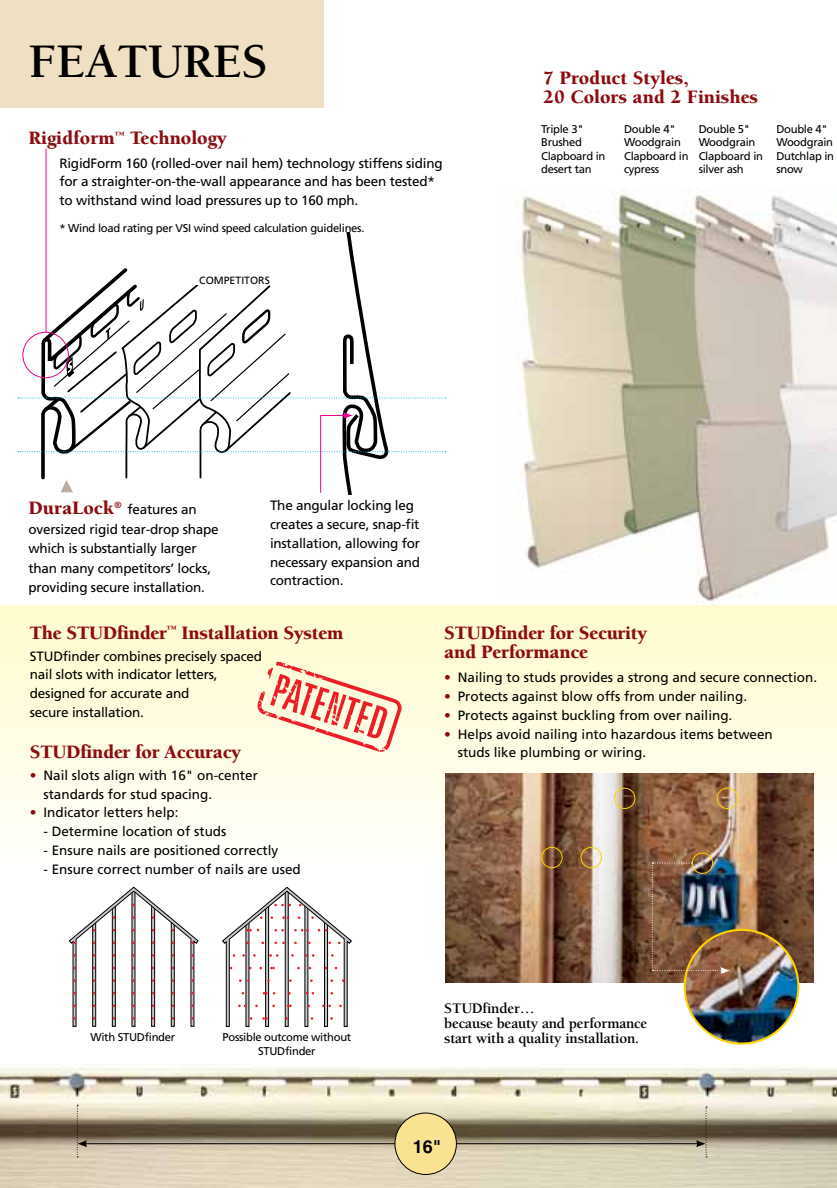
<style>
.page{position:relative;width:837px;height:1188px;background:#fff}
.page>*{position:absolute;margin:0;border:0;box-sizing:border-box;transform-origin:0 0}
.t1{font:700 49.5px "Berkeley";letter-spacing:-.015em;color:#000}
.t2{font:900 19.5px/19.5px "Berkeley";letter-spacing:-.015em;color:#8d0c0f}
.t3{font:700 18px "Helvetica";color:#000}
.t4{font:700 15px/15px "Berkeley";letter-spacing:-.015em;color:#000}
.t5{font:13.5px/18.8px "Frutiger";letter-spacing:-.015em;color:#000}
.t6{font:11.25px/13.5px "Frutiger";letter-spacing:-.025em;color:#000}
.t7{font:10.5px "Frutiger";color:#000}
.s1{font-weight:700;color:#8d0c0f}
</style>
<div class="page">
<img style="left:516px;top:188px;width:321px;height:417px">
<div style="left:0;top:605px;width:837px;height:262px;background:linear-gradient(to bottom,#fffbcb,#fffffc)"></div>
<svg style="left:18px;top:232px;width:428px;height:263px"></svg>
<hr style="left:320px;top:415px;width:1px;height:78px;background:#ec008c">
<div style="left:0;top:0;width:324px;height:108px;background:#f0e0c3"></div>
<hr style="left:46px;top:148px;width:1px;height:185px;background:#ec008c">
<div style="left:23px;top:332px;width:46px;height:46px;border:1px solid #ec008c;border-radius:50%"></div>
<div style="left:183px;top:262px;width:103px;height:22px;background:#fff"></div>
<svg style="left:69px;top:887px;width:130px;height:140px"></svg>
<svg style="left:222px;top:886px;width:130px;height:141px"></svg>
<img style="left:446px;top:773px;width:368px;height:210px">
<img style="left:685px;top:930px;width:113px;height:114px;border-radius:57px">
<div style="left:684px;top:929px;width:115px;height:116px;border:2px solid #ffd200;border-radius:50%"></div>
<div style="left:541px;top:847px;width:22px;height:21px;border:1px solid #ffd200;border-radius:50%"></div>
<div style="left:581px;top:847px;width:21px;height:21px;border:1px solid #ffd200;border-radius:50%"></div>
<div style="left:614px;top:788px;width:21px;height:21px;border:1px solid #ffd200;border-radius:50%"></div>
<div style="left:717px;top:788px;width:21px;height:21px;border:1px solid #ffd200;border-radius:50%"></div>
<div style="left:692px;top:853px;width:21px;height:21px;border:1px solid #ffd200;border-radius:50%"></div>
<img style="left:652px;top:863px;width:78px;height:111px">
<img style="left:0;top:1067px;width:837px;height:121px">
<hr style="left:85px;top:1143px;width:613px;height:1px;background:#000">
<svg style="left:77px;top:1105px;width:10px;height:53px"></svg>
<svg style="left:696px;top:1107px;width:11px;height:51px"></svg>
<div style="left:395px;top:1113px;width:61px;height:61px;background:#f9e393;border-radius:50%"></div>
<div style="left:395px;top:1113px;width:62px;height:62px;border:1px solid #000;border-radius:50%"></div>
<svg style="left:256px;top:662px;width:147px;height:90px;background:#fbccb5"></svg>
<h1 class="t1" style="left:28px;top:35px;width:241px">FEATURES</h1>
<h2 class="t2" style="left:28px;top:129px;width:200px">Rigidform<sup>™</sup> Technology</h2>
<p class="t5" style="left:59px;top:153px;width:385px">RigidForm 160 (rolled-over nail hem) technology stiffens siding for a straighter-on-the-wall appearance and has been tested* to withstand wind load pressures up to 160 mph.</p>
<p class="t6" style="left:59px;top:221px;width:307px">* Wind load rating per VSI wind speed calculation guidelines.</p>
<p class="t7" style="left:199px;top:274px;width:72px">COMPETITORS</p>
<p class="t5" style="left:28px;top:500px;width:192px;line-height:19.5px;text-indent:99px">features an oversized rigid tear-drop shape which is substantially larger than many competitors’ locks, providing secure installation.</p>
<p class="t5" style="left:270px;top:496px;width:152px">The angular locking leg creates a secure, snap-fit installation, allowing for necessary expansion and contraction.</p>
<h2 class="t2" style="left:28px;top:499px;width:95px">DuraLock<sup>®</sup></h2>
<h2 class="t2" style="left:543px;top:68px;width:216px">7 Product Styles,<br>20 Colors and 2 Finishes</h2>
<p class="t6" style="left:541px;top:122px;width:66px">Triple 3"<br>Brushed<br>Clapboard in desert tan</p>
<p class="t6" style="left:624px;top:122px;width:66px">Double 4"<br>Woodgrain<br>Clapboard in cypress</p>
<p class="t6" style="left:699px;top:122px;width:66px">Double 5"<br>Woodgrain<br>Clapboard in silver ash</p>
<p class="t6" style="left:776px;top:122px;width:59px">Double 4"<br>Woodgrain<br>Dutchlap in snow</p>
<h2 class="t2" style="left:30px;top:623px;width:315px">The STUDfinder<sup>™</sup> Installation System</h2>
<p class="t5" style="left:30px;top:647px;width:234px">STUDfinder combines precisely spaced nail slots with indicator letters, designed for accurate and<br>secure installation.</p>
<h2 class="t2" style="left:30px;top:743px;width:213px">STUDfinder for Accuracy</h2>
<p class="t5" style="left:43px;top:766px;width:216px;text-indent:-14px"><span class="s1">•</span> Nail slots align with 16" on-center standards for stud spacing.</p>
<p class="t5" style="left:30px;top:803px;width:150px"><span class="s1">•</span> Indicator letters help:</p>
<p class="t5" style="left:43px;top:822px;width:185px">- Determine location of studs</p>
<p class="t5" style="left:43px;top:841px;width:236px">- Ensure nails are positioned correctly</p>
<p class="t5" style="left:43px;top:860px;width:259px">- Ensure correct number of nails are used</p>
<p class="t6" style="left:90px;top:1031px;width:86px">With STUDfinder</p>
<p class="t6" style="left:222px;top:1031px;width:130px;text-align:center">Possible outcome without<br>STUDfinder</p>
<h2 class="t2" style="left:444px;top:623px;width:204px">STUDfinder for Security and Performance</h2>
<p class="t5" style="left:444px;top:668px;width:374px"><span class="s1">•</span> Nailing to studs provides a strong and secure connection.</p>
<p class="t5" style="left:444px;top:687px;width:304px"><span class="s1">•</span> Protects against blow offs from under nailing.</p>
<p class="t5" style="left:444px;top:706px;width:290px"><span class="s1">•</span> Protects against buckling from over nailing.</p>
<p class="t5" style="left:458px;top:724px;width:317px;text-indent:-14px"><span class="s1">•</span> Helps avoid nailing into hazardous items between studs like plumbing or wiring.</p>
<p class="t4" style="left:444px;top:1001px;width:205px">STUDfinder…<br>because beauty and performance start with a quality installation.</p>
<h3 class="t3" style="left:413px;top:1135px;width:30px">16"</h3>
</div>
